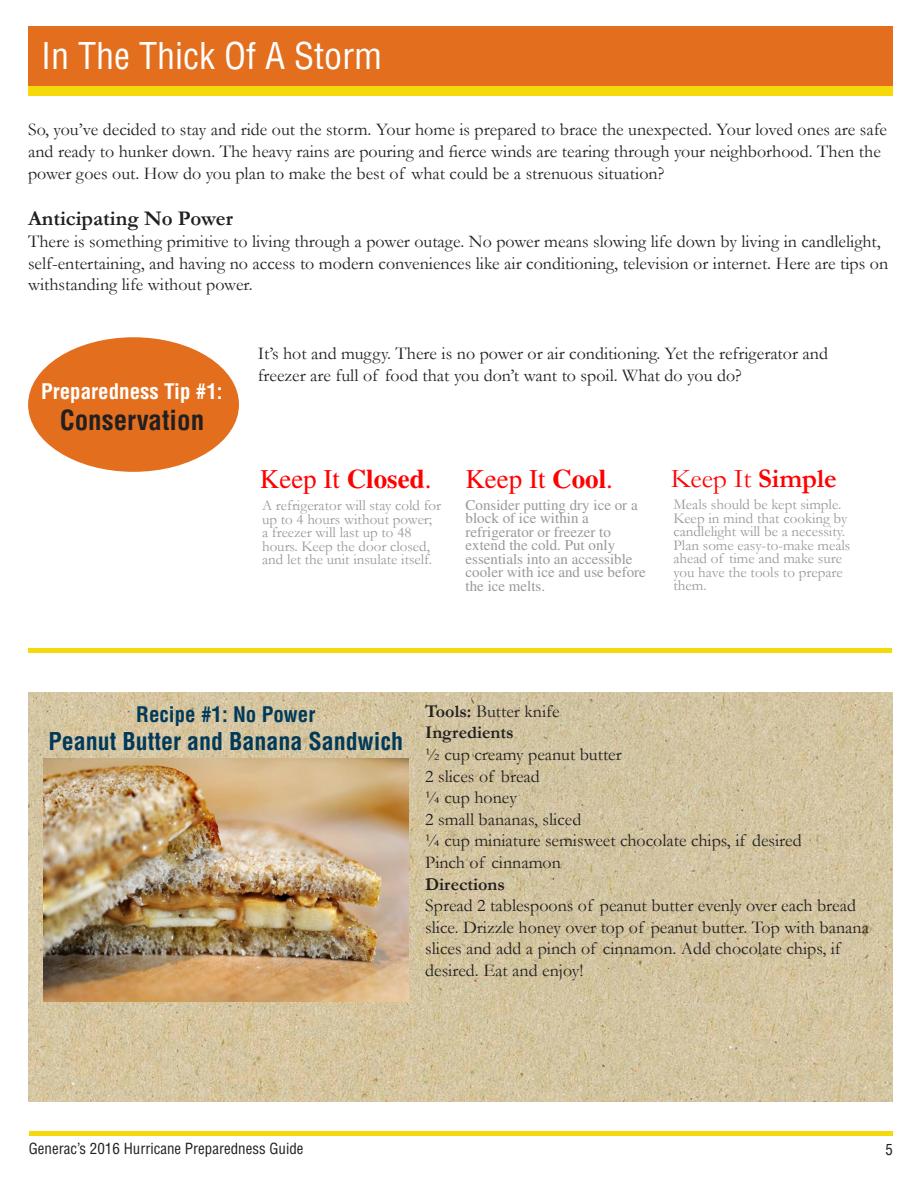
<style>
.page{position:relative;width:918px;height:1188px;background:#fff}
.page>*{position:absolute;margin:0;border:0;box-sizing:border-box;transform-origin:0 0}
.t1{font:condensed 36px "Helvetica LT Std";color:#fff}
.t2{font:27px "Times New Roman";color:#f00}
.t3{font:700 condensed 27px "Helvetica LT Std";color:#231f20}
.t4{font:27px "Garamond";color:#f00}
.t5{font:700 condensed 24px "Helvetica LT Std";color:#013a59}
.t6{font:700 21px "Garamond";color:#231f20}
.t7{font:700 condensed 21px "Helvetica LT Std";color:#fff}
.t8{font:700 condensed 21px "Helvetica LT Std";color:#013a59}
.t9{font:18px/21.6px "Garamond";color:#231f20}
.t10{font:700 18px/21.6px "Garamond";color:#231f20}
.t11{font:15px/13.5px "Garamond";color:#999}
.t12{font:15px/13.5px "Times New Roman";color:#999}
.t13{font:condensed 15px "Helvetica LT Std";color:#231f20}
.s1{font-weight:700}
.s2{font-weight:400}
</style>
<div class="page">
<div style="left:29px;top:1131px;width:864px;height:5px;background:#f6d90a"></div>
<div style="left:28px;top:27px;width:864px;height:59px;background:#e36f1e"></div>
<div style="left:28px;top:86px;width:864px;height:9px;background:#f6d90a"></div>
<div style="left:28px;top:337px;width:211px;height:135px;background:#e36f1e;border-radius:50%"></div>
<img style="left:28px;top:693px;width:864px;height:408px">
<img style="left:44px;top:759px;width:364px;height:242px">
<div style="left:28px;top:648px;width:864px;height:5px;background:#f6d90a"></div>
<h1 class="t1" style="left:41px;top:42px;width:342px">In The Thick Of A Storm</h1>
<p class="t9" style="left:28px;top:121px;width:861px">So, you’ve decided to stay and ride out the storm. Your home is prepared to brace the unexpected. Your loved ones are safe and ready to hunker down. The heavy rains are pouring and 昀椀erce winds are tearing through your neighborhood. Then the power goes out. How do you plan to make the best of what could be a strenuous situation?</p>
<p class="t6" style="left:28px;top:212px;width:206px">Anticipating No Power</p>
<p class="t9" style="left:28px;top:232px;width:862px">There is something primitive to living through a power outage. No power means slowing life down by living in candlelight, self-entertaining, and having no access to modern conveniences like air conditioning, television or internet. Here are tips on withstanding life without power.</p>
<p class="t7" style="left:41px;top:382px;width:183px">Preparedness Tip #1:</p>
<h2 class="t3" style="left:60px;top:409px;width:146px">Conservation</h2>
<p class="t9" style="left:258px;top:344px;width:572px">It’s hot and muggy. There is no power or air conditioning. Yet the refrigerator and freezer are full of food that you don’t want to spoil. What do you do?</p>
<h2 class="t2" style="left:260px;top:470px;width:173px">Keep It <span class="s1">Closed</span>.</h2>
<h2 class="t2" style="left:465px;top:470px;width:149px">Keep It <span class="s1">Cool</span>.</h2>
<h2 class="t4" style="left:671px;top:461px;width:167px">Keep It <span class="s1">Simple</span></h2>
<p class="t11" style="left:262px;top:500px;width:181px">A refrigerator will stay cold for up to 4 hours without power; a freezer will last up to 48 hours. Keep the door closed, and let the unit insulate itself.</p>
<p class="t12" style="left:466px;top:499px;width:182px">Consider putting dry ice or a block of ice within a refrigerator or freezer to extend the cold. Put only essentials into an accessible cooler with ice and use before the ice melts.</p>
<p class="t11" style="left:673px;top:499px;width:178px">Meals should be kept simple.<br>Keep in mind that cooking by candlelight will be a necessity.<br>Plan some easy-to-make meals ahead of time and make sure you have the tools to prepare them.</p>
<p class="t8" style="left:136px;top:705px;width:181px">Recipe #1: No Power</p>
<h3 class="t5" style="left:48px;top:731px;width:356px">Peanut Butter and Banana Sandwich</h3>
<p class="t10" style="left:425px;top:702px;width:136px">Tools: <span class="s2">Butter knife<br></span>Ingredients</p>
<p class="t9" style="left:425px;top:745px;width:378px">½ cup creamy peanut butter<br>2 slices of bread<br>¼ cup honey<br>2 small bananas, sliced<br>¼ cup miniature semisweet chocolate chips, if desired<br>Pinch of cinnamon</p>
<p class="t10" style="left:425px;top:875px;width:81px">Directions</p>
<p class="t9" style="left:425px;top:896px;width:445px">Spread 2 tablespoons of peanut butter evenly over each bread slice. Drizzle honey over top of peanut butter. Top with banana slices and add a pinch of cinnamon. Add chocolate chips, if desired. Eat and enjoy!</p>
<p class="t13" style="left:29px;top:1143px;width:276px">Generac’s 2016 Hurricane Preparedness Guide</p>
<p class="t13" style="left:886px;top:1143px;width:9px">5</p>
</div>
